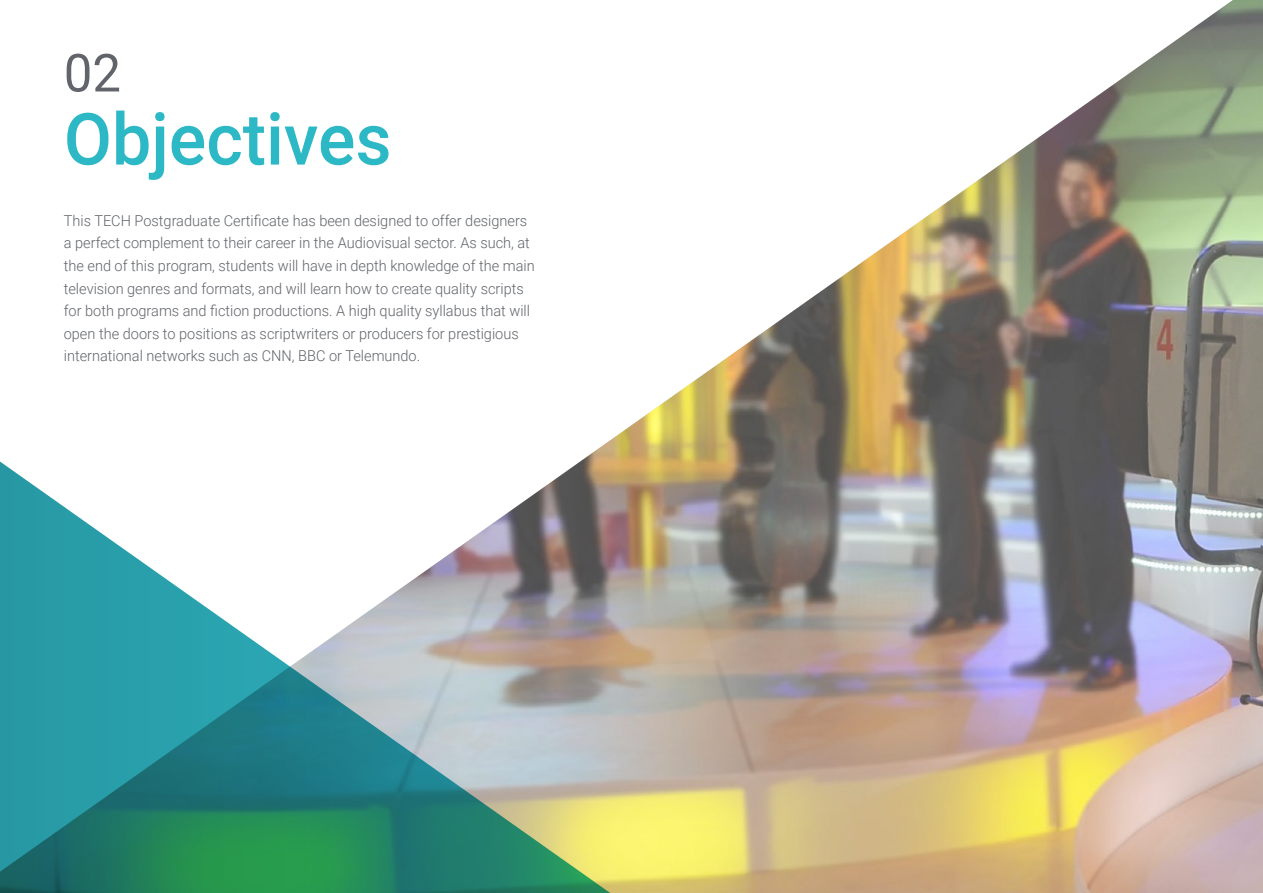
<style>
.page{position:relative;width:1263px;height:893px;background:#fff}
.page>*{position:absolute;margin:0;border:0;box-sizing:border-box;transform-origin:0 0}
.t1{font:500 72px "Roboto";color:#2db8c5}
.t2{font:52.5px "Roboto";color:#61646a}
.t3{font:300 15px/22.5px "Roboto";color:#61646a}
</style>
<div class="page">
<img style="left:602px;top:0;width:661px;height:893px">
<svg style="left:0;top:446px;width:640px;height:447px"></svg>
<h2 class="t2" style="left:64px;top:36px;width:59px">02</h2>
<h1 class="t1" style="left:64px;top:89px;width:329px">Objectives</h1>
<p class="t3" style="left:64px;top:209px;width:472px">This TECH Postgraduate Certificate has been designed to offer designers a perfect complement to their career in the Audiovisual sector. As such, at the end of this program, students will have in depth knowledge of the main television genres and formats, and will learn how to create quality scripts for both programs and fiction productions. A high quality syllabus that will open the doors to positions as scriptwriters or producers for prestigious international networks such as CNN, BBC or Telemundo.</p>
</div>
